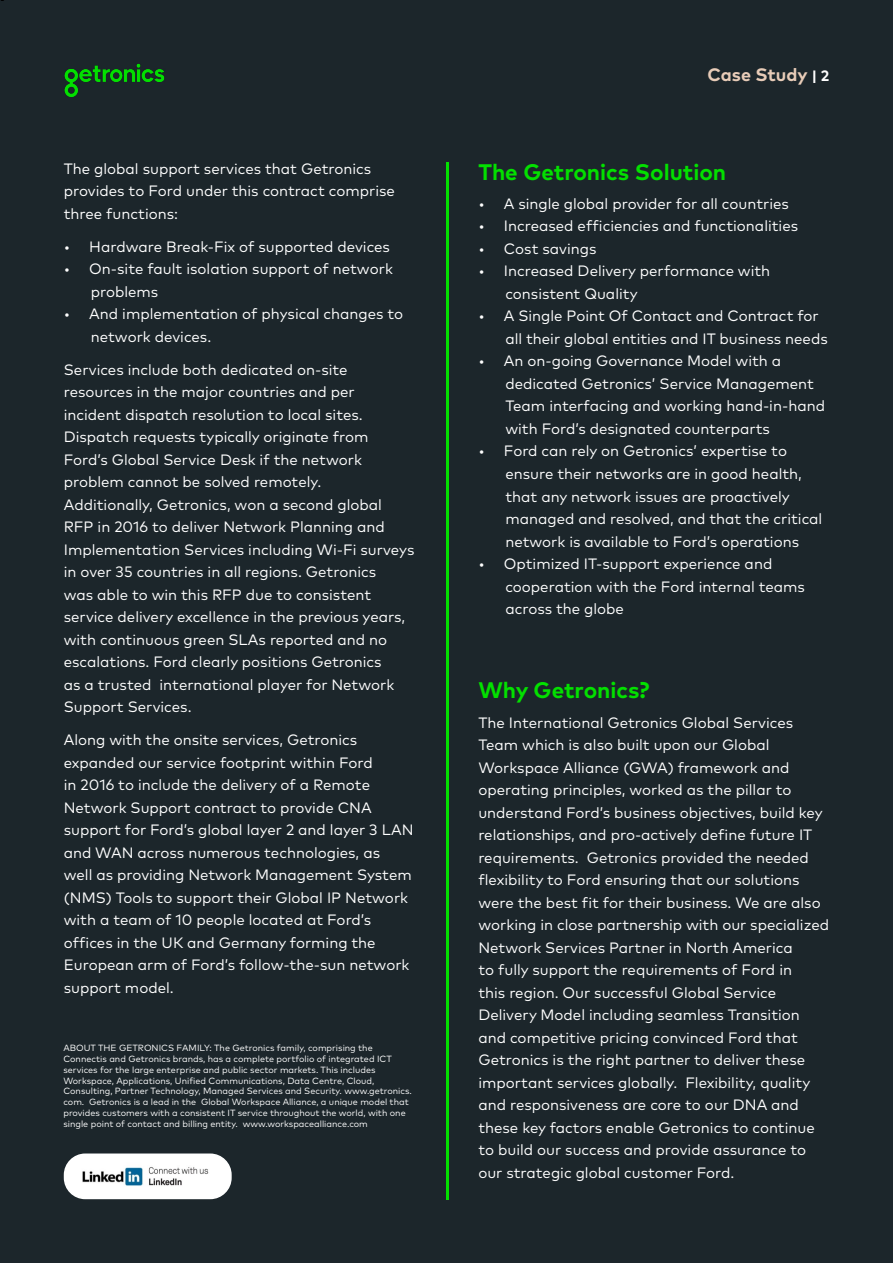
<style>
.page{position:relative;width:893px;height:1263px;background:#1c262b}
.page>*{position:absolute;margin:0;border:0;box-sizing:border-box;transform-origin:0 0}
.t1{font:700 22.5px "Mark Pro";color:#03e000}
.t2{font:700 18px "Mark Pro";color:#e8ccb8}
.t3{font:15px/22.5px "Mark Pro";color:#fff}
.t4{font:9px/10.8px "Mark Pro";color:#fff}
.s1{font-size:15px;color:#fff}
</style>
<div class="page">
<hr style="left:446px;top:162px;width:3px;height:1037px;background:#03e000">
<img style="left:64px;top:64px;width:101px;height:33px">
<div style="left:65px;top:1154px;width:166px;height:44px;background:#fff;border-radius:21px"></div>
<div style="left:64px;top:1153px;width:168px;height:46px;border:2px solid #fff;border-radius:21px"></div>
<img style="left:82px;top:1167px;width:127px;height:19px">
<p class="t2" style="left:707px;top:61px;width:123px">Case Study <span class="s1">| 2</span></p>
<p class="t3" style="left:64px;top:156px;width:309px">The global support services that Getronics</p>
<h1 class="t1" style="left:478px;top:155px;width:249px">The Getronics Solution</h1>
<p class="t3" style="left:64px;top:179px;width:333px">provides to Ford under this contract comprise three functions:</p>
<p class="t3" style="left:64px;top:234px;width:328px">• Hardware Break-Fix of supported devices</p>
<p class="t3" style="left:91px;top:257px;width:304px;text-indent:-27px">• On-site fault isolation support of network problems</p>
<p class="t3" style="left:91px;top:302px;width:314px;text-indent:-27px">• And implementation of physical changes to network devices.</p>
<p class="t3" style="left:64px;top:357px;width:352px">Services include both dedicated on-site resources in the major countries and per incident dispatch resolution to local sites.<br>Dispatch requests typically originate from Ford’s Global Service Desk if the network problem cannot be solved remotely.<br>Additionally, Getronics, won a second global RFP in 2016 to deliver Network Planning and Implementation Services including Wi-Fi surveys in over 35 countries in all regions. Getronics<br>was able to win this RFP due to consistent service delivery excellence in the previous years, with continuous green SLAs reported and no escalations. Ford clearly positions Getronics<br>as a trusted international player for Network Support Services.</p>
<p class="t3" style="left:64px;top:728px;width:351px">Along with the onsite services, Getronics expanded our service footprint within Ford<br>in 2016 to include the delivery of a Remote Network Support contract to provide CNA support for Ford’s global layer 2 and layer 3 LAN and WAN across numerous technologies, as<br>well as providing Network Management System (NMS) Tools to support their Global IP Network with a team of 10 people located at Ford’s offices in the UK and Germany forming the European arm of Ford’s follow-the-sun network support model.</p>
<p class="t3" style="left:478px;top:191px;width:312px">• A single global provider for all countries</p>
<p class="t3" style="left:478px;top:214px;width:321px">• Increased efficiencies and functionalities</p>
<p class="t3" style="left:478px;top:236px;width:120px">• Cost savings</p>
<p class="t3" style="left:505px;top:259px;width:266px;text-indent:-27px">• Increased Delivery performance with consistent Quality</p>
<p class="t3" style="left:505px;top:304px;width:324px;text-indent:-27px">• A Single Point Of Contact and Contract for all their global entities and IT business needs</p>
<p class="t3" style="left:505px;top:349px;width:321px;text-indent:-27px">• An on-going Governance Model with a dedicated Getronics’ Service Management Team interfacing and working hand-in-hand with Ford’s designated counterparts</p>
<p class="t3" style="left:505px;top:439px;width:318px;text-indent:-27px">• Ford can rely on Getronics’ expertise to ensure their networks are in good health, that any network issues are proactively managed and resolved, and that the critical network is available to Ford’s operations</p>
<p class="t3" style="left:505px;top:551px;width:301px;text-indent:-27px">• Optimized IT-support experience and cooperation with the Ford internal teams across the globe</p>
<h1 class="t1" style="left:478px;top:673px;width:173px">Why Getronics?</h1>
<p class="t3" style="left:478px;top:710px;width:352px">The International Getronics Global Services Team which is also built upon our Global Workspace Alliance (GWA) framework and operating principles, worked as the pillar to understand Ford’s business objectives, build key relationships, and pro-actively define future IT requirements. Getronics provided the needed flexibility to Ford ensuring that our solutions were the best fit for their business. We are also working in close partnership with our specialized Network Services Partner in North America<br>to fully support the requirements of Ford in<br>this region. Our successful Global Service Delivery Model including seamless Transition and competitive pricing convinced Ford that Getronics is the right partner to deliver these important services globally. Flexibility, quality and responsiveness are core to our DNA and these key factors enable Getronics to continue to build our success and provide assurance to our strategic global customer Ford.</p>
<p class="t4" style="left:63px;top:1042px;width:350px">ABOUT THE GETRONICS FAMILY: The Getronics family, comprising the Connectis and Getronics brands, has a complete portfolio of integrated ICT services for the large enterprise and public sector markets. This includes Workspace, Applications, Unified Communications, Data Centre, Cloud, Consulting, Partner Technology, Managed Services and Security. www.getronics. com. Getronics is a lead in the Global Workspace Alliance, a unique model that provides customers with a consistent IT service throughout the world, with one single point of contact and billing entity. www.workspacealliance.com</p>
</div>
